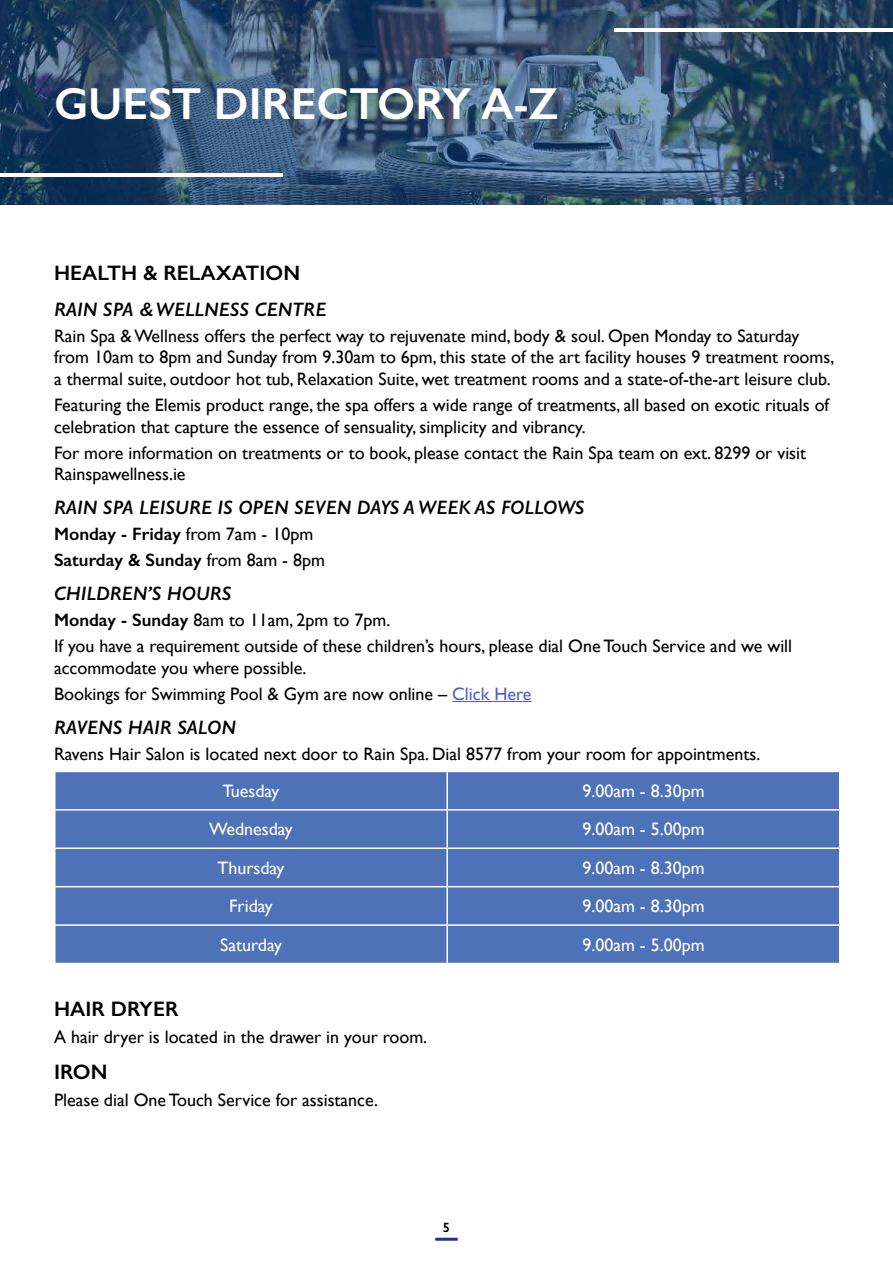
<style>
.page{position:relative;width:893px;height:1263px;background:#fff}
.page>*{position:absolute;margin:0;border:0;box-sizing:border-box;transform-origin:0 0}
.t1{font:600 45px "Gill Sans";color:#fff}
.t2{font:600 21px "Gill Sans";color:#000}
.t3{font:italic 600 19.5px "Gill Sans";color:#000}
.t4{font:18px/21.6px "Gill Sans";color:#000}
.t5{font:18px "Gill Sans";color:#fff}
.t6{font:600 18px/26.1px "Gill Sans";color:#000}
.t7{font:600 13.5px "Gill Sans";color:#000}
.s1{font-weight:400}
.s2{font-weight:600}
.s3{color:#4f5cd6}
</style>
<div class="page">
<svg style="left:0;top:0;width:893px;height:204px;background:#375473"></svg>
<hr style="left:435px;top:1238px;width:23px;height:3px;background:#2b3088">
<hr style="left:452px;top:701px;width:79px;height:1px;background:#4f5cd6">
<div style="left:56px;top:772px;width:783px;height:191px;background:#4e72b8"></div>
<hr style="left:446px;top:772px;width:2px;height:37px;background:#fff">
<hr style="left:54px;top:809px;width:393px;height:1px;background:#fff">
<hr style="left:447px;top:809px;width:393px;height:1px;background:#fff">
<hr style="left:446px;top:810px;width:2px;height:37px;background:#fff">
<hr style="left:54px;top:847px;width:393px;height:2px;background:#fff">
<hr style="left:447px;top:847px;width:393px;height:2px;background:#fff">
<hr style="left:446px;top:849px;width:2px;height:37px;background:#fff">
<hr style="left:54px;top:886px;width:393px;height:1px;background:#fff">
<hr style="left:447px;top:886px;width:393px;height:1px;background:#fff">
<hr style="left:446px;top:887px;width:2px;height:37px;background:#fff">
<hr style="left:54px;top:924px;width:393px;height:2px;background:#fff">
<hr style="left:447px;top:924px;width:393px;height:2px;background:#fff">
<hr style="left:446px;top:926px;width:2px;height:37px;background:#fff">
<hr style="left:0;top:173px;width:283px;height:4px;background:#fff">
<hr style="left:614px;top:28px;width:279px;height:4px;background:#fff">
<h1 class="t1" style="left:54px;top:76px;width:506px">GUEST DIRECTORY A-Z</h1>
<p class="t2" style="left:54px;top:260px;width:248px">HEALTH &amp; RELAXATION</p>
<p class="t3" style="left:54px;top:297px;width:274px">RAIN SPA &amp; WELLNESS CENTRE</p>
<p class="t4" style="left:54px;top:325px;width:782px">Rain Spa &amp; Wellness offers the perfect way to rejuvenate mind, body &amp; soul. Open Monday to Saturday from 10am to 8pm and Sunday from 9.30am to 6pm, this state of the art facility houses 9 treatment rooms, a thermal suite, outdoor hot tub, Relaxation Suite, wet treatment rooms and a state-of-the-art leisure club.</p>
<p class="t4" style="left:54px;top:394px;width:777px">Featuring the Elemis product range, the spa offers a wide range of treatments, all based on exotic rituals of celebration that capture the essence of sensuality, simplicity and vibrancy.</p>
<p class="t4" style="left:54px;top:442px;width:754px">For more information on treatments or to book, please contact the Rain Spa team on ext. 8299 or visit<br>Rainspawellness.ie</p>
<p class="t3" style="left:54px;top:496px;width:532px">RAIN SPA LEISURE IS OPEN SEVEN DAYS A WEEK AS FOLLOWS</p>
<p class="t6" style="left:54px;top:521px;width:272px">Monday - Friday <span class="s1">from 7am - 10pm<br></span>Saturday &amp; Sunday <span class="s1">from 8am - 8pm</span></p>
<p class="t3" style="left:54px;top:582px;width:179px">CHILDREN’S HOURS</p>
<p class="t4" style="left:54px;top:607px;width:740px;line-height:26.1px"><span class="s2">Monday - Sunday</span> 8am to 11am, 2pm to 7pm.<br>If you have a requirement outside of these children’s hours, please dial One Touch Service and we will</p>
<p class="t4" style="left:54px;top:655px;width:479px;line-height:26.1px">accommodate you where possible.<br>Bookings for Swimming Pool &amp; Gym are now online – <span class="s3">Click Here</span></p>
<p class="t3" style="left:54px;top:716px;width:183px">RAVENS HAIR SALON</p>
<p class="t4" style="left:54px;top:743px;width:708px">Ravens Hair Salon is located next door to Rain Spa. Dial 8577 from your room for appointments.</p>
<p class="t5" style="left:223px;top:780px;width:58px">Tuesday</p>
<p class="t5" style="left:582px;top:780px;width:124px">9.00am - 8.30pm</p>
<p class="t5" style="left:209px;top:819px;width:85px">Wednesday</p>
<p class="t5" style="left:582px;top:819px;width:124px">9.00am - 5.00pm</p>
<p class="t5" style="left:217px;top:857px;width:68px">Thursday</p>
<p class="t5" style="left:582px;top:857px;width:124px">9.00am - 8.30pm</p>
<p class="t5" style="left:229px;top:895px;width:45px">Friday</p>
<p class="t5" style="left:582px;top:895px;width:124px">9.00am - 8.30pm</p>
<p class="t5" style="left:220px;top:934px;width:63px">Saturday</p>
<p class="t5" style="left:582px;top:934px;width:124px">9.00am - 5.00pm</p>
<p class="t2" style="left:54px;top:996px;width:126px">HAIR DRYER</p>
<p class="t4" style="left:54px;top:1026px;width:375px">A hair dryer is located in the drawer in your room.</p>
<p class="t2" style="left:54px;top:1059px;width:55px">IRON</p>
<p class="t4" style="left:54px;top:1089px;width:326px">Please dial One Touch Service for assistance.</p>
<p class="t7" style="left:443px;top:1219px;width:9px">5</p>
</div>
